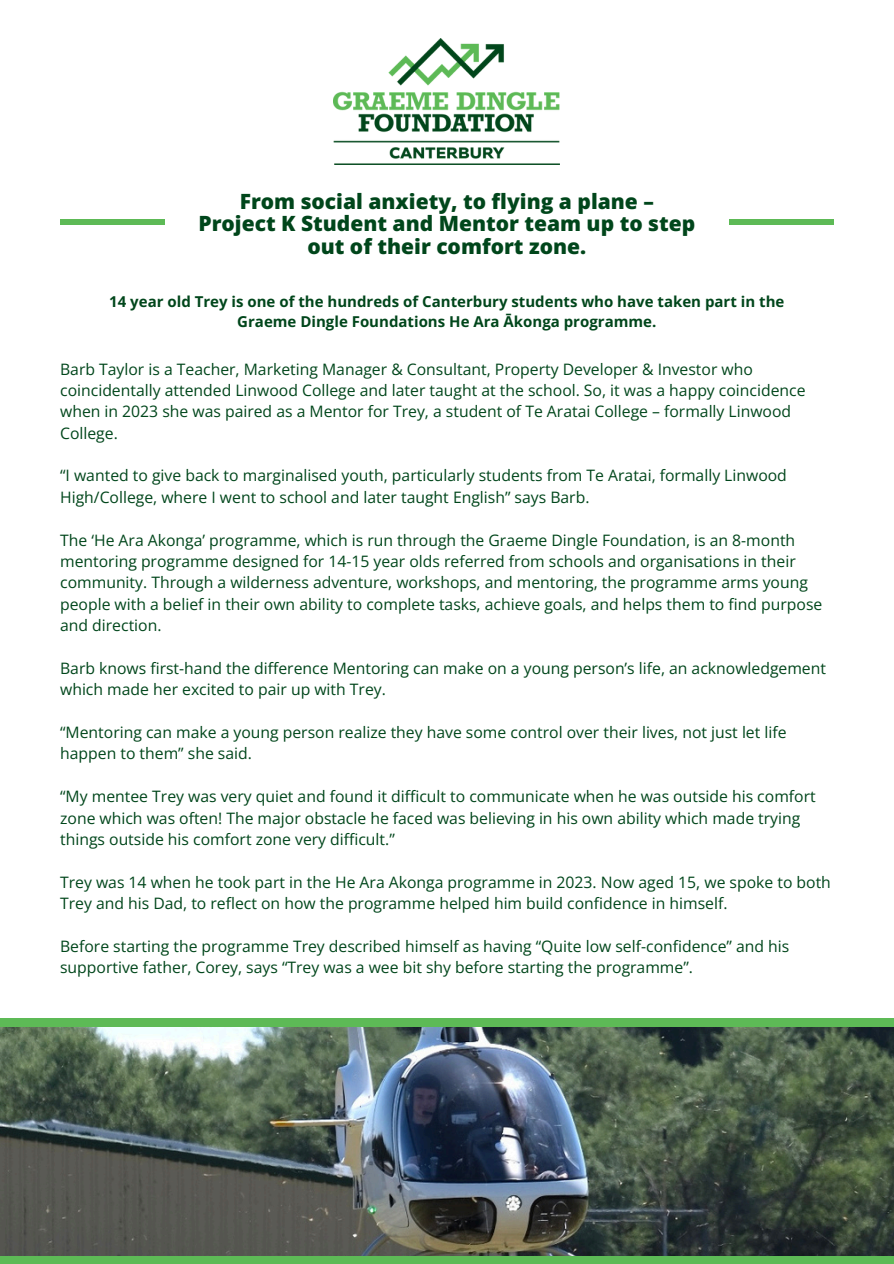
<style>
.page{position:relative;width:894px;height:1264px;background:#fff}
.page>*{position:absolute;margin:0;border:0;box-sizing:border-box;transform-origin:0 0}
.t1{font:800 21px/22.5px "Open Sans";color:#00461b;text-align:center}
.t2{font:15.75px/21.3px "Open Sans";color:#00461b}
.t3{font:700 15px/20.2px "Open Sans";color:#00461b;text-align:center}
</style>
<div class="page">
<div style="left:0;top:1018px;width:893px;height:9px;background:#5dba56"></div>
<div style="left:0;top:1255px;width:893px;height:8px;background:#5dba56"></div>
<div style="left:60px;top:219px;width:105px;height:5px;background:#5dba56"></div>
<div style="left:728px;top:219px;width:105px;height:5px;background:#5dba56"></div>
<img style="left:333px;top:39px;width:226px;height:126px">
<img style="left:0;top:1027px;width:893px;height:228px">
<p class="t1" style="left:198px;top:189px;width:498px">From social anxiety, to flying a plane –<br>Project K Student and Mentor team up to step out of their comfort zone.</p>
<p class="t3" style="left:109px;top:291px;width:676px">14 year old Trey is one of the hundreds of Canterbury students who have taken part in the<br>Graeme Dingle Foundations He Ara Ākonga programme.</p>
<p class="t2" style="left:60px;top:358px;width:746px">Barb Taylor is a Teacher, Marketing Manager &amp; Consultant, Property Developer &amp; Investor who coincidentally attended Linwood College and later taught at the school. So, it was a happy coincidence when in 2023 she was paired as a Mentor for Trey, a student of Te Aratai College – formally Linwood College.</p>
<h1 class="t2" style="left:60px;top:464px;width:728px">“I wanted to give back to marginalised youth, particularly students from Te Aratai, formally Linwood<br>High/College, where I went to school and later taught English” says Barb.</h1>
<h2 class="t2" style="left:60px;top:529px;width:763px">The ‘He Ara Akonga’ programme, which is run through the Graeme Dingle Foundation, is an 8-month mentoring programme designed for 14-15 year olds referred from schools and organisations in their community. Through a wilderness adventure, workshops, and mentoring, the programme arms young people with a belief in their own ability to complete tasks, achieve goals, and helps them to find purpose and direction.</h2>
<p class="t2" style="left:60px;top:657px;width:767px">Barb knows first-hand the difference Mentoring can make on a young person’s life, an acknowledgement which made her excited to pair up with Trey.</p>
<p class="t2" style="left:60px;top:721px;width:727px">“Mentoring can make a young person realize they have some control over their lives, not just let life happen to them” she said.</p>
<p class="t2" style="left:60px;top:785px;width:756px">“My mentee Trey was very quiet and found it difficult to communicate when he was outside his comfort zone which was often! The major obstacle he faced was believing in his own ability which made trying things outside his comfort zone very difficult.”</p>
<p class="t2" style="left:60px;top:871px;width:772px">Trey was 14 when he took part in the He Ara Akonga programme in 2023. Now aged 15, we spoke to both<br>Trey and his Dad, to reflect on how the programme helped him build confidence in himself.</p>
<p class="t2" style="left:60px;top:935px;width:730px">Before starting the programme Trey described himself as having “Quite low self-confidence” and his supportive father, Corey, says “Trey was a wee bit shy before starting the programme”.</p>
</div>
